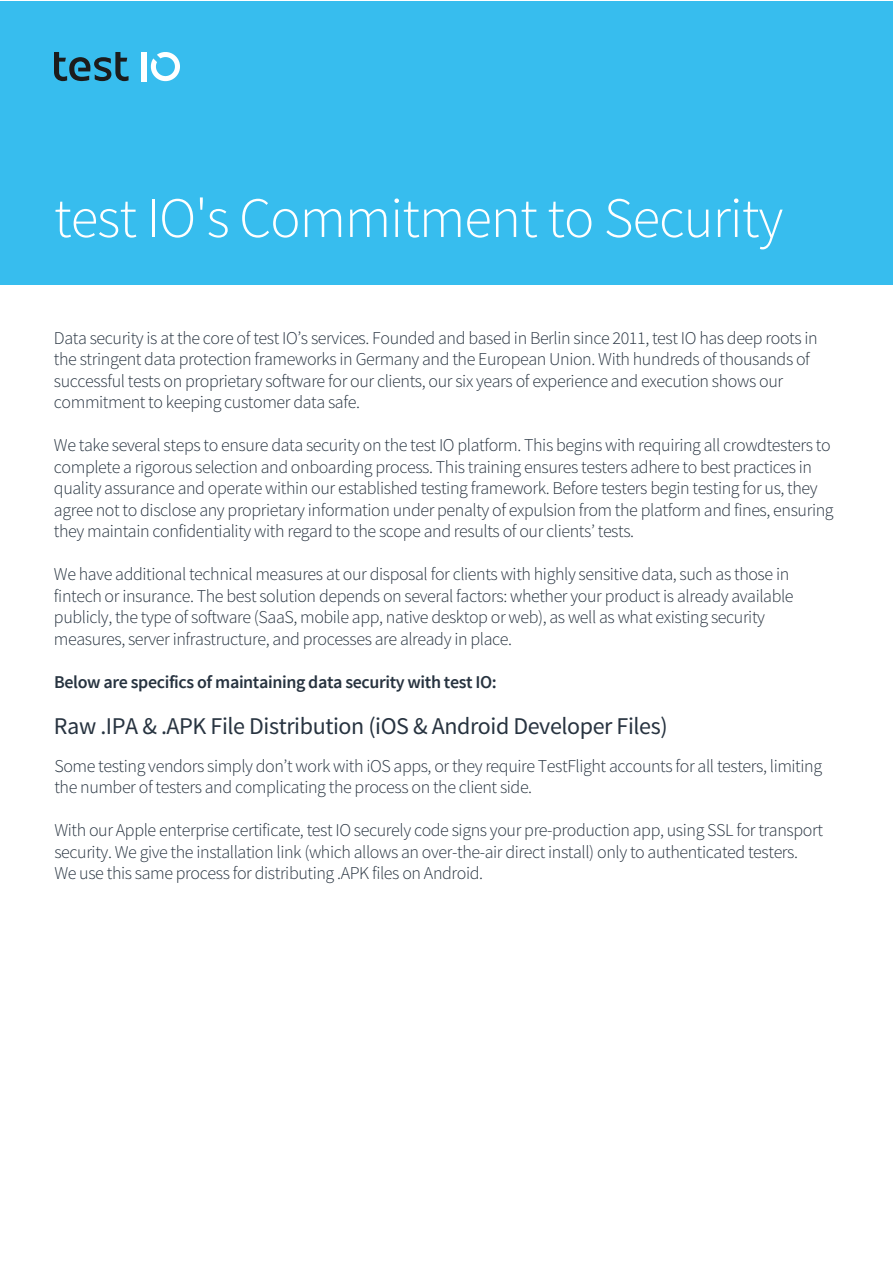
<style>
.page{position:relative;width:893px;height:1263px;background:#fff}
.page>*{position:absolute;margin:0;border:0;box-sizing:border-box;transform-origin:0 0}
.t1{font:300 57px "Source Sans Pro";letter-spacing:-.02em;color:#fff}
.t2{font:24px "Source Sans Pro";letter-spacing:-.015em;color:#273340}
.t3{font:300 18px/21.5px "Source Sans Pro";letter-spacing:-.025em;color:#273340}
.t4{font:600 18px "Source Sans Pro";letter-spacing:-.02em;color:#273340}
</style>
<div class="page">
<div style="left:0;top:1px;width:892px;height:284px;background:#37bdee"></div>
<svg style="left:151px;top:52px;width:29px;height:29px"></svg>
<div style="left:142px;top:52px;width:5px;height:29px;background:#fff"></div>
<svg style="left:54px;top:52px;width:75px;height:29px"></svg>
<h1 class="t1" style="left:54px;top:183px;width:731px">test IO's Commitment to Security</h1>
<p class="t3" style="left:54px;top:327px;width:765px">Data security is at the core of test IO’s services. Founded and based in Berlin since 2011, test IO has deep roots in the stringent data protection frameworks in Germany and the European Union. With hundreds of thousands of successful tests on proprietary software for our clients, our six years of experience and execution shows our commitment to keeping customer data safe.</p>
<p class="t3" style="left:54px;top:435px;width:781px">We take several steps to ensure data security on the test IO platform. This begins with requiring all crowdtesters to complete a rigorous selection and onboarding process. This training ensures testers adhere to best practices in quality assurance and operate within our established testing framework. Before testers begin testing for us, they agree not to disclose any proprietary information under penalty of expulsion from the platform and fines, ensuring they maintain confidentiality with regard to the scope and results of our clients’ tests.</p>
<p class="t3" style="left:54px;top:564px;width:741px">We have additional technical measures at our disposal for clients with highly sensitive data, such as those in fintech or insurance. The best solution depends on several factors: whether your product is already available publicly, the type of software (SaaS, mobile app, native desktop or web), as well as what existing security measures, server infrastructure, and processes are already in place.</p>
<p class="t4" style="left:54px;top:670px;width:444px">Below are specifics of maintaining data security with test IO:</p>
<h2 class="t2" style="left:54px;top:711px;width:616px">Raw .IPA &amp; .APK File Distribution (iOS &amp; Android Developer Files)</h2>
<p class="t3" style="left:54px;top:755px;width:769px">Some testing vendors simply don’t work with iOS apps, or they require TestFlight accounts for all testers, limiting the number of testers and complicating the process on the client side.</p>
<p class="t3" style="left:54px;top:819px;width:770px">With our Apple enterprise certificate, test IO securely code signs your pre-production app, using SSL for transport security. We give the installation link (which allows an over-the-air direct install) only to authenticated testers.<br>We use this same process for distributing .APK files on Android.</p>
</div>
